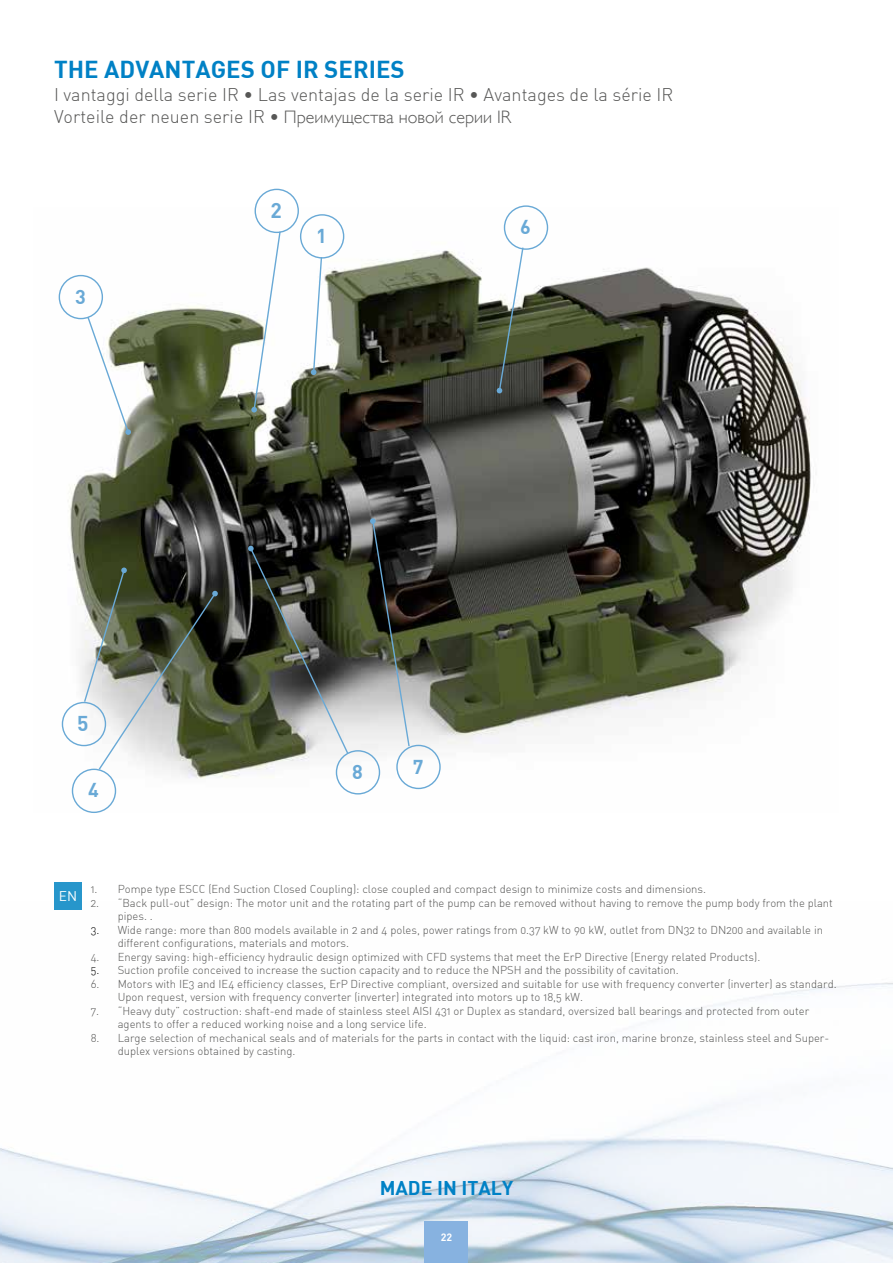
<style>
.page{position:relative;width:893px;height:1263px;background:#fff}
.page>*{position:absolute;margin:0;border:0;box-sizing:border-box;transform-origin:0 0}
.t1{font:24px "DIN Bold";color:#0081c5}
.t2{font:21px "DIN Bold";color:#69a9d6}
.t3{font:19.65px "DIN Bold";color:#69a9d6}
.t4{font:19.5px "DIN Bold";color:#0081c5}
.t5{font:18px/22.5px "DIN Light Alternate";color:#575756}
.t6{font:13.8px "DIN";color:#fff}
.t7{font:11.25px/13.5px "DIN Light Alternate";color:#575756}
.t8{font:10.5px "DIN Bold";color:#fff}
.s1{font-family:"Gill Sans";font-weight:300}
.s2{color:#000}
</style>
<div class="page">
<img style="left:0;top:982px;width:893px;height:281px">
<div style="left:425px;top:1221px;width:43px;height:42px;background:#87b2e0"></div>
<div style="left:54px;top:882px;width:28px;height:28px;background:#2796cb"></div>
<img style="left:58px;top:208px;width:753px;height:604px">
<div style="left:59px;top:275px;width:44px;height:44px;border:1px solid #69a9d6;border-radius:50%"></div>
<div style="left:255px;top:189px;width:44px;height:44px;border:1px solid #69a9d6;border-radius:50%"></div>
<div style="left:300px;top:214px;width:44px;height:45px;border:1px solid #69a9d6;border-radius:50%"></div>
<div style="left:504px;top:205px;width:44px;height:45px;border:1px solid #69a9d6;border-radius:50%"></div>
<div style="left:72px;top:769px;width:44px;height:44px;border:1px solid #69a9d6;border-radius:50%"></div>
<div style="left:62px;top:702px;width:44px;height:44px;border:1px solid #69a9d6;border-radius:50%"></div>
<div style="left:336px;top:750px;width:44px;height:44px;border:1px solid #69a9d6;border-radius:50%"></div>
<div style="left:396px;top:745px;width:45px;height:44px;border:1px solid #69a9d6;border-radius:50%"></div>
<svg style="left:86px;top:315px;width:45px;height:120px"></svg>
<svg style="left:311px;top:256px;width:12px;height:119px"></svg>
<svg style="left:251px;top:230px;width:31px;height:182px"></svg>
<svg style="left:497px;top:246px;width:27px;height:147px"></svg>
<svg style="left:370px;top:518px;width:41px;height:230px;background:#626460"></svg>
<svg style="left:248px;top:546px;width:102px;height:209px;background:#52564b"></svg>
<svg style="left:83px;top:567px;width:135px;height:204px;background:#7c8274"></svg>
<h1 class="t1" style="left:54px;top:54px;width:352px">THE ADVANTAGES OF IR SERIES</h1>
<h3 class="t5" style="left:54px;top:83px;width:621px">I vantaggi della serie IR • Las ventajas de la serie IR • Avantages de la série IR<br>Vorteile der neuen serie IR • <span class="s1">Преимущества новой серии IR</span></h3>
<h3 class="t3" style="left:75px;top:284px;width:12px">3</h3>
<h2 class="t2" style="left:77px;top:710px;width:13px">5</h2>
<h3 class="t3" style="left:88px;top:777px;width:12px">4</h3>
<h2 class="t2" style="left:271px;top:197px;width:13px">2</h2>
<h3 class="t3" style="left:316px;top:223px;width:12px">1</h3>
<h3 class="t3" style="left:520px;top:214px;width:12px">6</h3>
<h3 class="t3" style="left:352px;top:759px;width:12px">8</h3>
<h3 class="t3" style="left:413px;top:754px;width:12px">7</h3>
<p class="t6" style="left:59px;top:888px;width:20px">EN</p>
<p class="t7" style="left:91px;top:882px;width:617px">1. Pompe type ESCC (End Suction Closed Coupling): close coupled and compact design to minimize costs and dimensions.</p>
<p class="t7" style="left:118px;top:896px;width:717px;text-indent:-27px">2. “Back pull-out” design: The motor unit and the rotating part of the pump can be removed without having to remove the pump body from the plant pipes. .</p>
<p class="t7" style="left:118px;top:923px;width:707px;text-indent:-27px"><span class="s2">3.</span> Wide range: more than 800 models available in 2 and 4 poles, power ratings from 0.37 kW to 90 kW, outlet from DN32 to DN200 and available in different configurations, materials and motors.</p>
<p class="t7" style="left:91px;top:950px;width:671px">4. Energy saving: high-efficiency hydraulic design optimized with CFD systems that meet the ErP Directive (Energy related Products).</p>
<p class="t7" style="left:91px;top:963px;width:590px"><span class="s2">5.</span> Suction profile conceived to increase the suction capacity and to reduce the NPSH and the possibility of cavitation.</p>
<p class="t7" style="left:118px;top:977px;width:720px;text-indent:-27px">6. Motors with IE3 and IE4 efficiency classes, ErP Directive compliant, oversized and suitable for use with frequency converter (inverter) as standard.<br>Upon request, version with frequency converter (inverter) integrated into motors up to 18,5 kW.</p>
<p class="t7" style="left:118px;top:1004px;width:693px;text-indent:-27px">7. “Heavy duty” costruction: shaft-end made of stainless steel AISI 431 or Duplex as standard, oversized ball bearings and protected from outer agents to offer a reduced working noise and a long service life.</p>
<p class="t7" style="left:118px;top:1031px;width:713px;text-indent:-27px">8. Large selection of mechanical seals and of materials for the parts in contact with the liquid: cast iron, marine bronze, stainless steel and Super&shy;duplex versions obtained by casting.</p>
<h3 class="t4" style="left:380px;top:1175px;width:135px">MADE IN ITALY</h3>
<p class="t8" style="left:441px;top:1230px;width:13px">22</p>
</div>
